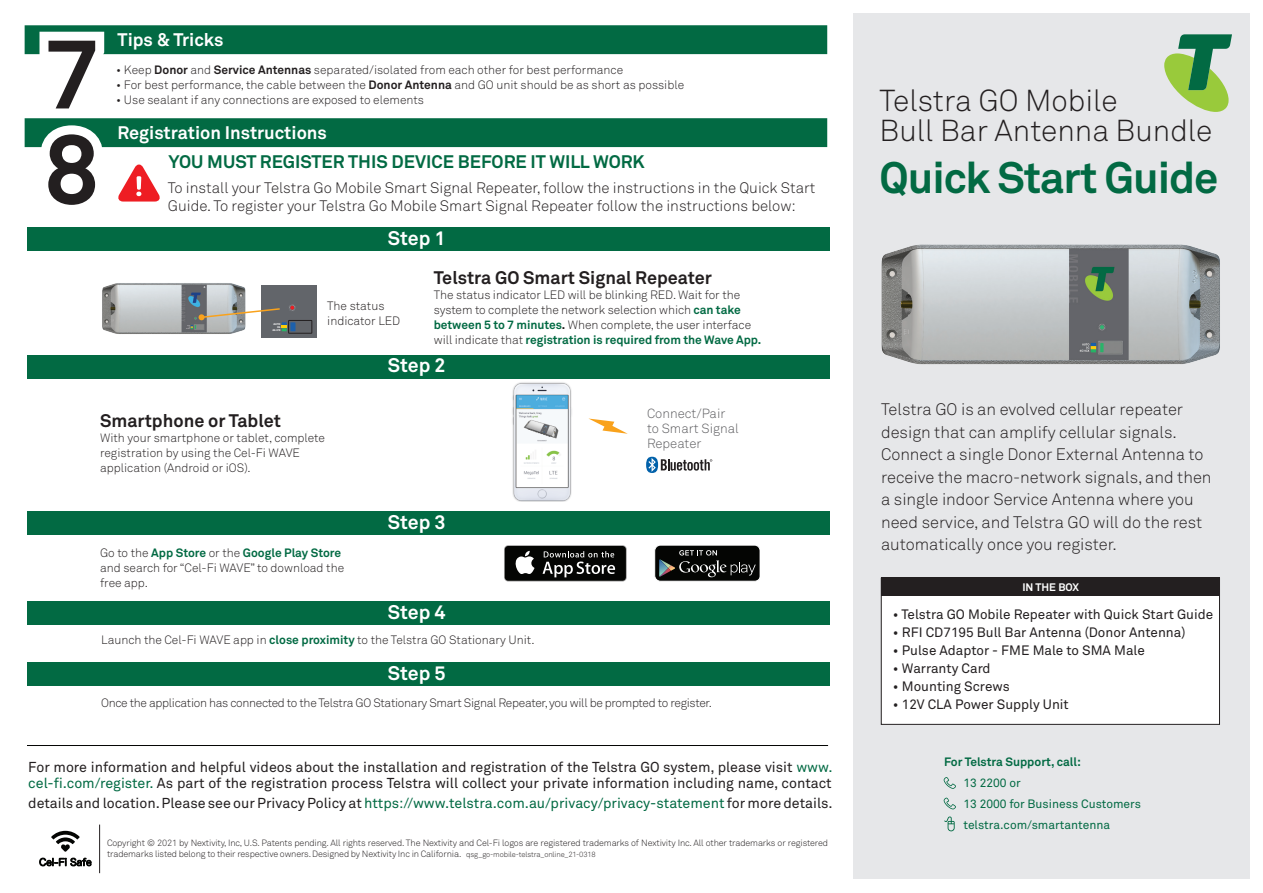
<style>
.page{position:relative;width:1263px;height:893px;background:#fff}
.page>*{position:absolute;margin:0;border:0;box-sizing:border-box;transform-origin:0 0}
.t1{font:700 97.5px/95.1px "Akkurat";color:#231f20}
.t2{font:700 43.5px "Akkurat";letter-spacing:-.025em;color:#026a43}
.t3{font:300 30px/30px "Akkurat";color:#231f20}
.t4{font:700 19.5px "Akkurat";color:#fff}
.t5{font:700 18px "Akkurat";color:#231f20}
.t6{font:700 18px "Akkurat";color:#026a43}
.t7{font:700 18px "Akkurat";color:#fff}
.t8{font:300 16.5px/22.5px "Akkurat";color:#231f20}
.t9{font:300 15px/18px "Akkurat";color:#231f20}
.t10{font:14.25px/16.5px "Akkurat";color:#231f20}
.t11{font:13.5px "Akkurat";color:#231f20}
.t12{font:300 13.2px/15px "Akkurat";color:#5f5f62}
.t13{font:300 12px/15px "Akkurat";letter-spacing:-.005em;color:#231f20}
.t14{font:300 12px "Akkurat";letter-spacing:-.025em;color:#231f20}
.t15{font:12px/21px "Akkurat";color:#026a43}
.t16{font:700 12px "Akkurat";color:#026a43}
.t17{font:700 10.8px "Akkurat";color:#fff}
.t18{font:300 9px/10.5px "Akkurat";letter-spacing:-.015em;color:#231f20}
.t19{font:700 2.7px/3px "Myriad Pro";color:#fdfdfd;text-align:right}
.s1{font-weight:700}
.s2{font-weight:700;color:#026a43}
.s3{color:#026a43}
.s4{font-size:7.5px}
</style>
<div class="page">
<div style="left:25px;top:118px;width:802px;height:29px;background:#026a43"></div>
<div style="left:25px;top:25px;width:802px;height:29px;background:#026a43"></div>
<div style="left:853px;top:13px;width:397px;height:865px;background:#e6e7e9"></div>
<img style="left:881px;top:244px;width:339px;height:121px">
<svg style="left:1164px;top:34px;width:68px;height:78px"></svg>
<svg style="left:944px;top:816px;width:11px;height:16px"></svg>
<svg style="left:943px;top:797px;width:13px;height:12px"></svg>
<svg style="left:943px;top:777px;width:13px;height:12px"></svg>
<div style="left:881px;top:578px;width:338px;height:146px;background:#fff"></div>
<div style="left:881px;top:578px;width:339px;height:147px;border:1px solid #231f20"></div>
<div style="left:881px;top:577px;width:339px;height:19px;background:#231f20"></div>
<svg style="left:27px;top:25px;width:134px;height:177px"></svg>
<svg style="left:39px;top:858px;width:52px;height:8px"></svg>
<svg style="left:51px;top:831px;width:29px;height:21px"></svg>
<hr style="left:99px;top:825px;width:1px;height:48px;background:#231f20">
<img style="left:102px;top:283px;width:144px;height:51px">
<div style="left:261px;top:286px;width:56px;height:52px;background:#62656a"></div>
<div style="left:288px;top:320px;width:24px;height:13px;border:1px solid #231f20"></div>
<svg style="left:198px;top:304px;width:98px;height:27px"></svg>
<div style="left:27px;top:227px;width:426px;height:24px;background:#026a43"></div>
<div style="left:447px;top:227px;width:383px;height:24px;background:#026a43"></div>
<div style="left:27px;top:355px;width:426px;height:24px;background:#026a43"></div>
<div style="left:447px;top:355px;width:383px;height:24px;background:#026a43"></div>
<div style="left:27px;top:511px;width:426px;height:24px;background:#026a43"></div>
<div style="left:447px;top:511px;width:383px;height:24px;background:#026a43"></div>
<div style="left:27px;top:601px;width:426px;height:24px;background:#026a43"></div>
<div style="left:447px;top:601px;width:383px;height:24px;background:#026a43"></div>
<div style="left:27px;top:662px;width:426px;height:24px;background:#026a43"></div>
<div style="left:447px;top:662px;width:383px;height:24px;background:#026a43"></div>
<svg style="left:504px;top:545px;width:123px;height:37px"></svg>
<div style="left:505px;top:546px;width:121px;height:35px;background:#040503;border-radius:3px"></div>
<svg style="left:515px;top:551px;width:19px;height:23px"></svg>
<svg style="left:542px;top:551px;width:73px;height:26px"></svg>
<div style="left:655px;top:545px;width:105px;height:36px;background:#040503;border-radius:6px"></div>
<div style="left:655px;top:545px;width:105px;height:37px;border:1px solid #fff;border-radius:6px"></div>
<svg style="left:659px;top:550px;width:97px;height:27px"></svg>
<hr style="left:27px;top:745px;width:801px;height:1px;background:#040503">
<img style="left:512px;top:382px;width:60px;height:120px">
<svg style="left:646px;top:457px;width:66px;height:16px"></svg>
<svg style="left:588px;top:418px;width:40px;height:16px"></svg>
<h1 class="t1" style="left:44px;top:25px;width:57px">7<br>8</h1>
<h3 class="t7" style="left:118px;top:28px;width:107px">Tips &amp; Tricks</h3>
<p class="t13" style="left:116px;top:62px;width:508px">• Keep <span class="s1">Donor</span> and <span class="s1">Service Antennas</span> separated/isolated from each other for best performance</p>
<p class="t13" style="left:116px;top:77px;width:569px">• For best performance, the cable between the <span class="s1">Donor Antenna</span> and GO unit should be as short as possible</p>
<p class="t13" style="left:116px;top:92px;width:309px">• Use sealant if any connections are exposed to elements</p>
<h3 class="t7" style="left:118px;top:121px;width:211px">Registration Instructions</h3>
<h3 class="t6" style="left:169px;top:150px;width:478px">YOU MUST REGISTER THIS DEVICE BEFORE IT WILL WORK</h3>
<p class="t9" style="left:168px;top:178px;width:649px">To install your Telstra Go Mobile Smart Signal Repeater, follow the instructions in the Quick Start<br>Guide. To register your Telstra Go Mobile Smart Signal Repeater follow the instructions below:</p>
<p class="t19" style="left:273px;top:322px;width:8px">AUTO<br>3G</p>
<p class="t19" style="left:272px;top:328px;width:10px">4G LTE</p>
<h3 class="t4" style="left:388px;top:226px;width:59px">Step 1</h3>
<p class="t13" style="left:327px;top:298px;width:59px">The status</p>
<p class="t13" style="left:327px;top:313px;width:75px">indicator LED</p>
<h3 class="t5" style="left:434px;top:266px;width:280px">Telstra GO Smart Signal Repeater</h3>
<p class="t13" style="left:434px;top:287px;width:329px">The status indicator LED will be blinking RED. Wait for the system to complete the network selection which <span class="s2">can take between 5 to 7 minutes</span><span class="s1">.</span> When complete, the user interface will indicate that <span class="s2">registration is required from the Wave App.</span></p>
<h3 class="t4" style="left:388px;top:353px;width:59px">Step 2</h3>
<h3 class="t5" style="left:100px;top:409px;width:182px">Smartphone or Tablet</h3>
<p class="t13" style="left:100px;top:430px;width:226px">With your smartphone or tablet, complete registration by using the Cel-Fi WAVE application (Android or iOS).</p>
<p class="t13" style="left:100px;top:545px;width:246px">Go to the <span class="s2">App Store</span> or the <span class="s2">Google Play Store </span>and search for “Cel‑Fi WAVE” to download the free app.</p>
<h3 class="t4" style="left:388px;top:510px;width:59px">Step 3</h3>
<h3 class="t4" style="left:388px;top:600px;width:59px">Step 4</h3>
<p class="t13" style="left:101px;top:632px;width:435px">Launch the Cel-Fi WAVE app in <span class="s2">close proximity</span> to the Telstra GO Stationary Unit.</p>
<h3 class="t4" style="left:388px;top:661px;width:59px">Step 5</h3>
<p class="t12" style="left:647px;top:406px;width:93px">Connect/Pair to Smart Signal<br>Repeater</p>
<p class="t14" style="left:101px;top:695px;width:612px">Once the application has connected to the Telstra GO Stationary Smart Signal Repeater, you will be prompted to register.</p>
<p class="t10" style="left:28px;top:758px;width:806px">For more information and helpful videos about the installation and registration of the Telstra GO system, please visit <span class="s3">www. cel-fi.com/register.</span> As part of the registration process Telstra will collect your private information including name, contact</p>
<p class="t10" style="left:28px;top:794px;width:806px">details and location. Please see our Privacy Policy at <span class="s3">https://www.telstra.com.au/privacy/privacy-statement</span> for more details.</p>
<p class="t18" style="left:107px;top:837px;width:722px">Copyright © 2021 by Nextivity, Inc, U.S. Patents pending. All rights reserved. The Nextivity and Cel-Fi logos are registered trademarks of Nextivity Inc. All other trademarks or registered trademarks listed belong to their respective owners. Designed by Nextivity Inc in California. <span class="s4">qsg_go-mobile-telstra_online_21-0318</span></p>
<h3 class="t3" style="left:880px;top:85px;width:334px">Telstra GO Mobile<br>Bull Bar Antenna Bundle</h3>
<h2 class="t2" style="left:880px;top:151px;width:340px">Quick Start Guide</h2>
<p class="t8" style="left:881px;top:398px;width:332px">Telstra GO is an evolved cellular repeater design that can amplify cellular signals.<br>Connect a single Donor External Antenna to receive the macro-network signals, and then a single indoor Service Antenna where you need service, and Telstra GO will do the rest automatically once you register.</p>
<p class="t17" style="left:1022px;top:580px;width:58px">IN THE BOX</p>
<p class="t11" style="left:893px;top:606px;width:322px">• Telstra GO Mobile Repeater with Quick Start Guide</p>
<p class="t11" style="left:893px;top:624px;width:294px">• RFI CD7195 Bull Bar Antenna (Donor Antenna)</p>
<p class="t11" style="left:893px;top:642px;width:253px">• Pulse Adaptor - FME Male to SMA Male</p>
<p class="t11" style="left:893px;top:660px;width:99px">• Warranty Card</p>
<p class="t11" style="left:893px;top:678px;width:118px">• Mounting Screws</p>
<p class="t11" style="left:893px;top:696px;width:177px">• 12V CLA Power Supply Unit</p>
<p class="t16" style="left:944px;top:754px;width:138px">For Telstra Support, call:</p>
<p class="t15" style="left:963px;top:772px;width:179px">13 2200 or<br>13 2000 for Business Customers telstra.com/smartantenna</p>
</div>
